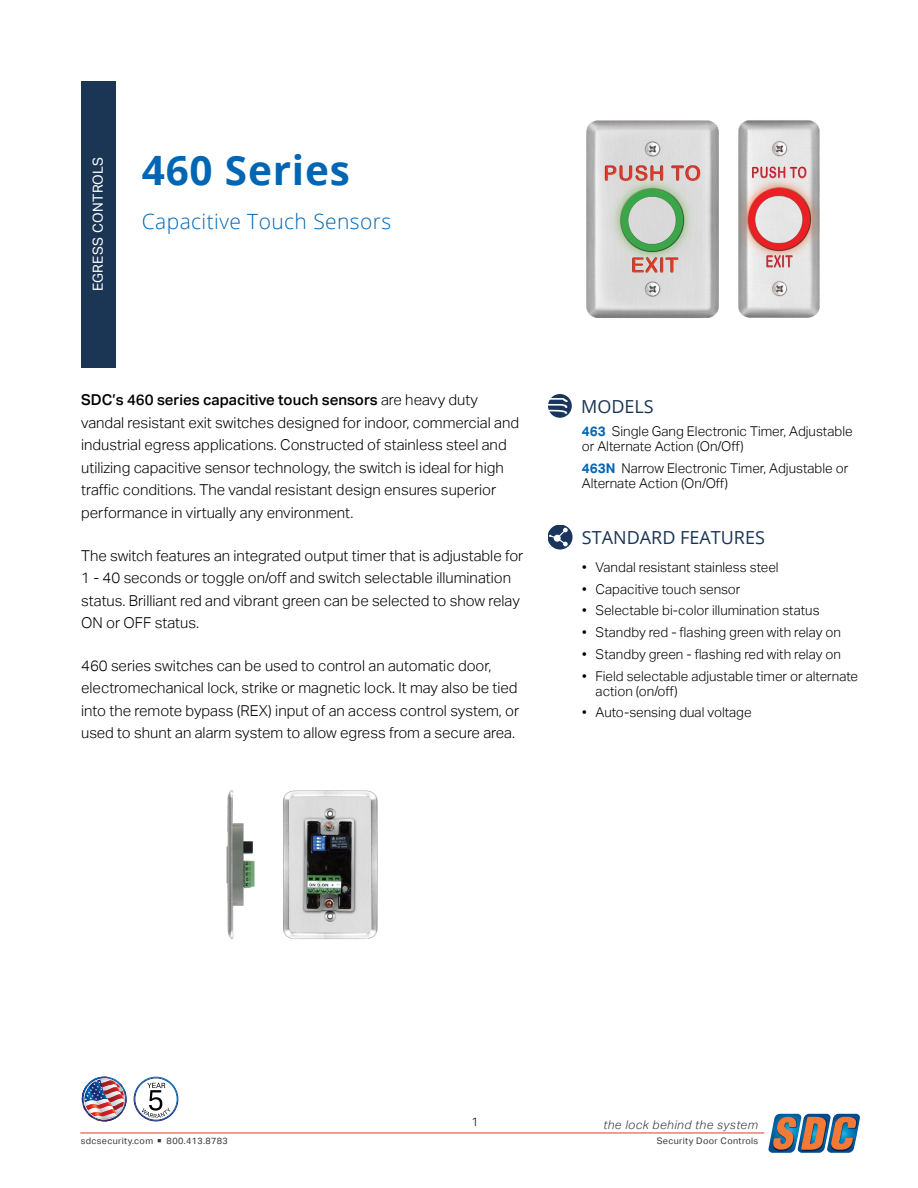
<style>
.page{position:relative;width:918px;height:1188px;background:#fff}
.page>*{position:absolute;margin:0;border:0;box-sizing:border-box;transform-origin:0 0}
.t1{font:700 40.5px "Open Sans";letter-spacing:.02em;color:#0066b3}
.t2{font:300 21px "Open Sans";letter-spacing:.02em;color:#0066b3}
.t3{font:18px "Open Sans";color:#1b3555}
.t4{font:300 15px/22.5px "Aktiv Grotesk";color:#000}
.t5{font:13.8px "Aktiv Grotesk";letter-spacing:.02em;color:#fff}
.t6{font:300 13.5px/15px "Aktiv Grotesk";color:#000}
.t7{font:italic 300 12px "Aktiv Grotesk";letter-spacing:.04em;color:#343433}
.t8{font:300 12px "Aktiv Grotesk";color:#000}
.t9{font:9px "Aktiv Grotesk";letter-spacing:.04em;color:#343433}
.s1{font-weight:500}
.s2{font-weight:700;color:#0066b3}
.s3{font-size:6.75px}
</style>
<div class="page">
<hr style="left:80px;top:1133px;width:684px;height:1px;background:#ee3829">
<svg style="left:768px;top:1114px;width:92px;height:39px;background:#867f80"></svg>
<svg style="left:548px;top:394px;width:24px;height:24px"></svg>
<svg style="left:548px;top:398px;width:20px;height:16px"></svg>
<svg style="left:548px;top:525px;width:25px;height:25px"></svg>
<svg style="left:549px;top:528px;width:19px;height:18px"></svg>
<svg style="left:134px;top:1076px;width:44px;height:45px"></svg>
<img style="left:82px;top:1077px;width:45px;height:44px">
<img style="left:586px;top:120px;width:133px;height:198px">
<img style="left:738px;top:120px;width:82px;height:198px">
<img style="left:226px;top:790px;width:152px;height:149px">
<div style="left:81px;top:81px;width:34px;height:286px;background:#1b3555"></div>
<p class="t5" style="left:90px;top:291px;width:136px;rotate:-90deg">EGRESS CONTROLS</p>
<h1 class="t1" style="left:142px;top:142px;width:210px">460 Series</h1>
<h2 class="t2" style="left:142px;top:207px;width:251px">Capacitive Touch Sensors</h2>
<p class="t4" style="left:81px;top:389px;width:439px"><span class="s1">SDC’s 460 series capacitive touch sensors</span> are heavy duty vandal resistant exit switches designed for indoor, commercial and industrial egress applications. Constructed of stainless steel and utilizing capacitive sensor technology, the switch is ideal for high traffic conditions. The vandal resistant design ensures superior performance in virtually any environment.</p>
<p class="t4" style="left:81px;top:544px;width:444px">The switch features an integrated output timer that is adjustable for 1 - 40 seconds or toggle on/off and switch selectable illumination status. Brilliant red and vibrant green can be selected to show relay ON or OFF status.</p>
<p class="t4" style="left:81px;top:654px;width:440px">460 series switches can be used to control an automatic door, electromechanical lock, strike or magnetic lock. It may also be tied into the remote bypass (REX) input of an access control system, or used to shunt an alarm system to allow egress from a secure area.</p>
<p class="t3" style="left:581px;top:394px;width:74px">MODELS</p>
<p class="t6" style="left:582px;top:424px;width:272px"><span class="s2">463</span> Single Gang Electronic Timer, Adjustable or Alternate Action (On/Off)</p>
<p class="t6" style="left:582px;top:461px;width:268px"><span class="s2">463N</span> Narrow Electronic Timer, Adjustable or<br>Alternate Action (On/Off)</p>
<p class="t3" style="left:582px;top:525px;width:185px">STANDARD FEATURES</p>
<p class="t6" style="left:582px;top:560px;width:198px">• Vandal resistant stainless steel</p>
<p class="t6" style="left:582px;top:582px;width:160px">• Capacitive touch sensor</p>
<p class="t6" style="left:582px;top:603px;width:239px">• Selectable bi-color illumination status</p>
<p class="t6" style="left:582px;top:625px;width:260px">• Standby red - flashing green with relay on</p>
<p class="t6" style="left:582px;top:647px;width:260px">• Standby green - flashing red with relay on</p>
<p class="t6" style="left:596px;top:669px;width:264px;text-indent:-14px">• Field selectable adjustable timer or alternate action (on/off)</p>
<p class="t6" style="left:582px;top:705px;width:171px">• Auto-sensing dual voltage</p>
<p class="t8" style="left:472px;top:1115px;width:9px">1</p>
<p class="t7" style="left:603px;top:1118px;width:156px">the lock behind the system</p>
<p class="t9" style="left:81px;top:1136px;width:148px">sdcsecurity.com <span class="s3">■</span> 800.413.8783</p>
<p class="t9" style="left:657px;top:1136px;width:103px">Security Door Controls</p>
</div>
